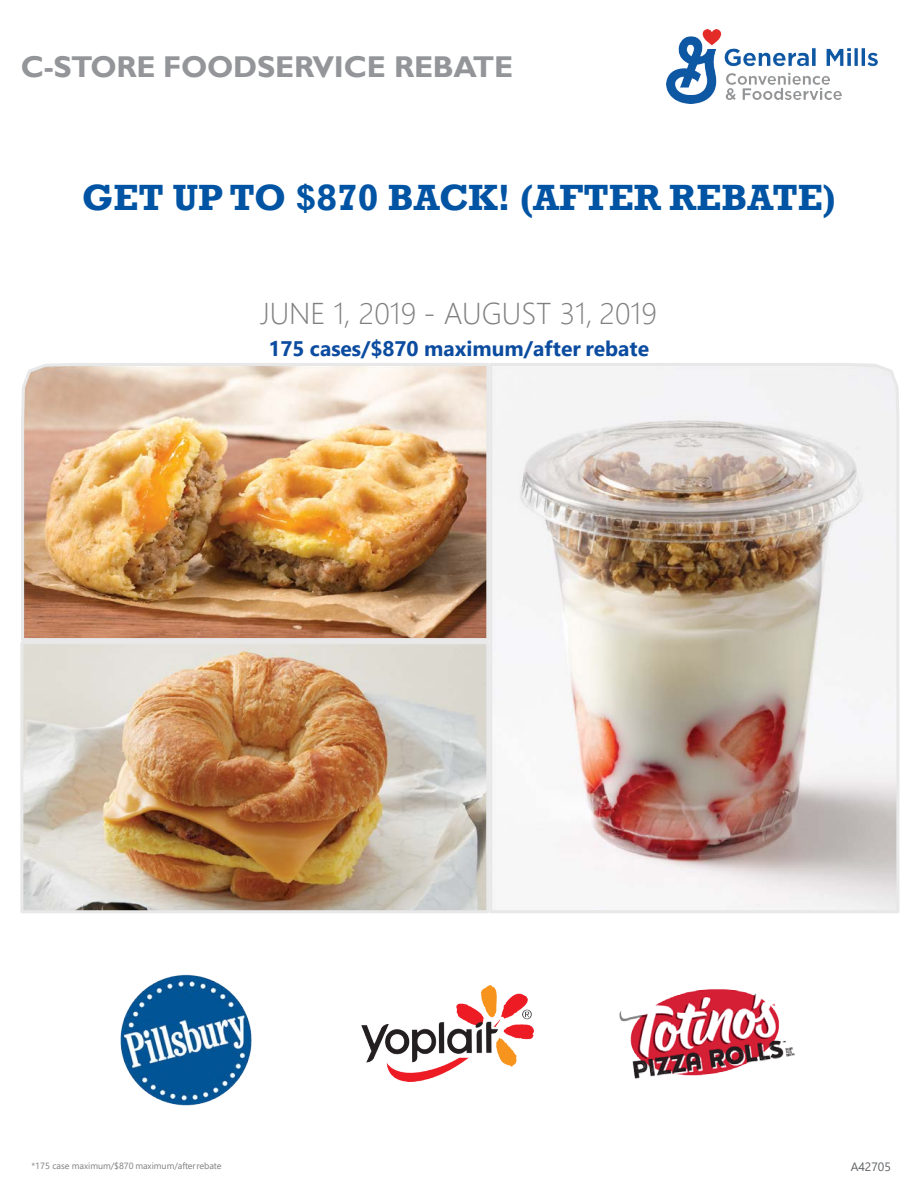
<style>
.page{position:relative;width:918px;height:1188px;background:#fff}
.page>*{position:absolute;margin:0;border:0;box-sizing:border-box;transform-origin:0 0}
.t1{font:700 37.5px "Rockwell";color:#0054a3}
.t2{font:700 30px "Gill Sans";letter-spacing:-.01em;color:#939598}
.t3{font:300 30px "Segoe UI";color:#7f7f7f}
.t4{font:700 21px "Segoe UI";color:#0c4ca0}
.t5{font:12px "Segoe UI";color:#606365}
.t6{font:9px "Segoe UI";letter-spacing:-.005em;color:#7f7f7f}
</style>
<div class="page">
<img style="left:666px;top:29px;width:212px;height:75px">
<img style="left:24px;top:645px;width:461px;height:264px">
<div style="left:20px;top:641px;width:469px;height:272px;border:3px solid #e8e8e8"></div>
<img style="left:488px;top:363px;width:412px;height:550px">
<img style="left:20px;top:363px;width:471px;height:280px">
<img style="left:120px;top:974px;width:132px;height:132px">
<img style="left:619px;top:989px;width:176px;height:90px">
<img style="left:362px;top:986px;width:171px;height:95px">
<p class="t2" style="left:21px;top:49px;width:494px">C-STORE FOODSERVICE REBATE</p>
<p class="t1" style="left:82px;top:174px;width:756px">GET UP TO $870 BACK! (AFTER REBATE)</p>
<p class="t3" style="left:260px;top:285px;width:398px">JUNE 1, 2019 - AUGUST 31, 2019</p>
<p class="t4" style="left:268px;top:329px;width:382px">175 cases/$870 maximum/after rebate</p>
<p class="t6" style="left:32px;top:1157px;width:192px">*175 case maximum/$870 maximum/afterrebate</p>
<h3 class="t5" style="left:851px;top:1155px;width:42px">A42705</h3>
</div>
